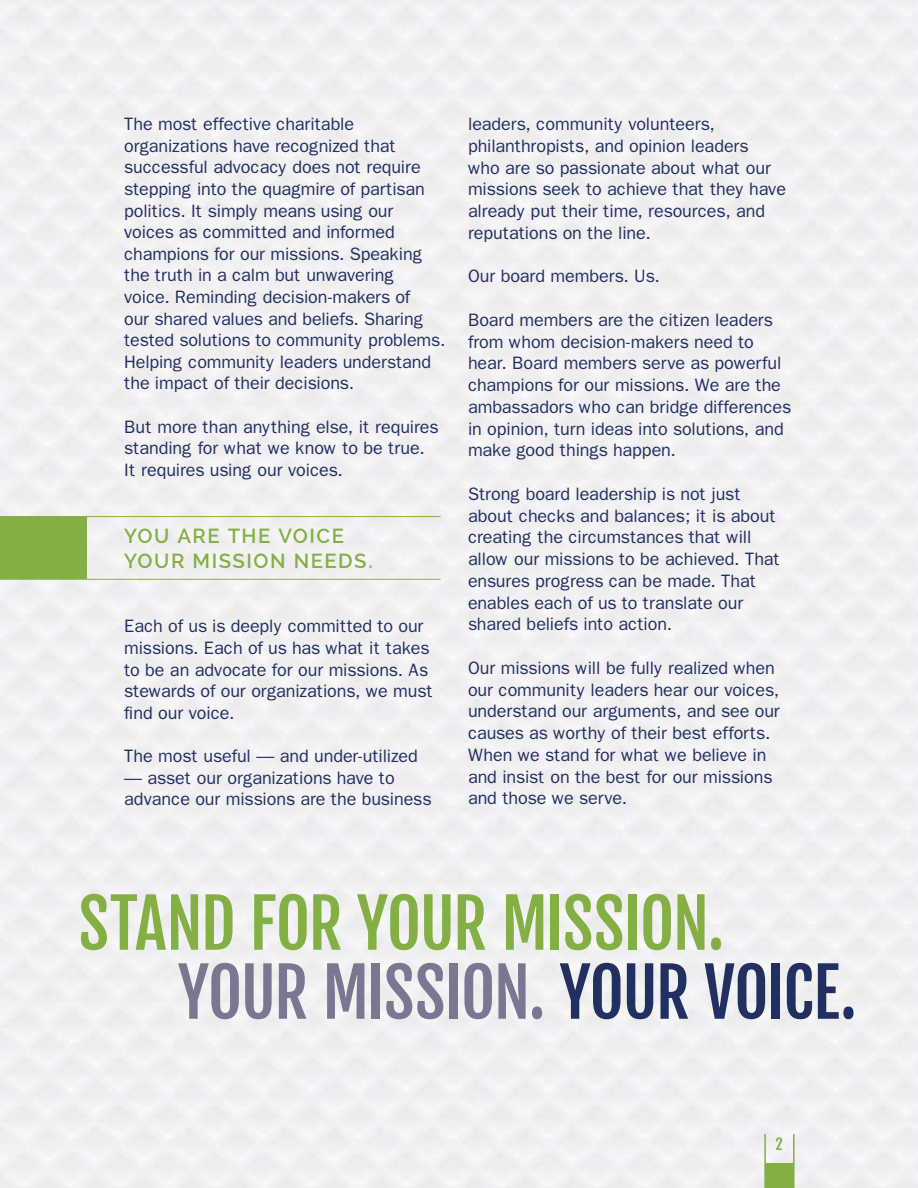
<style>
.page{position:relative;width:918px;height:1188px;background:#f1f0f2}
.page>*{position:absolute;margin:0;border:0;box-sizing:border-box;transform-origin:0 0}
.t1{font:66.45px/69px "Fjalla One";letter-spacing:-.02em;color:#84af44}
.t2{font:600 20.25px/24.3px "Raleway";letter-spacing:.075em;color:#84af44}
.t3{font:18px/21.8px "Franklin Gothic";letter-spacing:-.01em;color:#212f61}
.t4{font:15px "Fjalla One";color:#84af44}
.s1{color:#7d7693}
.s2{color:#212f61}
</style>
<div class="page">
<hr style="left:764px;top:1134px;width:2px;height:54px;background:#84af44">
<hr style="left:0;top:579px;width:441px;height:1px;background:#84af44">
<hr style="left:793px;top:1134px;width:2px;height:54px;background:#84af44">
<hr style="left:0;top:516px;width:441px;height:1px;background:#84af44">
<div style="left:0;top:516px;width:86px;height:63px;background:#84af44"></div>
<div style="left:765px;top:1163px;width:29px;height:25px;background:#84af44"></div>
<p class="t3" style="left:124px;top:113px;width:323px">The most effective charitable organizations have recognized that successful advocacy does not require stepping into the quagmire of partisan politics. It simply means using our voices as committed and informed champions for our missions. Speaking the truth in a calm but unwavering<br>voice. Reminding decision-makers of<br>our shared values and beliefs. Sharing tested solutions to community problems.<br>Helping community leaders understand the impact of their decisions.</p>
<p class="t3" style="left:124px;top:416px;width:316px">But more than anything else, it requires standing for what we know to be true.<br>It requires using our voices.</p>
<p class="t2" style="left:124px;top:524px;width:250px">YOU ARE THE VOICE<br>YOUR MISSION NEEDS.</p>
<p class="t3" style="left:124px;top:616px;width:311px">Each of us is deeply committed to our missions. Each of us has what it takes to be an advocate for our missions. As stewards of our organizations, we must find our voice.</p>
<p class="t3" style="left:124px;top:745px;width:295px">The most useful — and under-utilized</p>
<p class="t3" style="left:124px;top:767px;width:309px">— asset our organizations have to advance our missions are the business</p>
<p class="t3" style="left:468px;top:113px;width:320px">leaders, community volunteers, philanthropists, and opinion leaders<br>who are so passionate about what our missions seek to achieve that they have already put their time, resources, and reputations on the line.</p>
<p class="t3" style="left:468px;top:266px;width:193px">Our board members. Us.</p>
<p class="t3" style="left:468px;top:309px;width:325px">Board members are the citizen leaders from whom decision-makers need to hear. Board members serve as powerful champions for our missions. We are the ambassadors who can bridge differences in opinion, turn ideas into solutions, and make good things happen.</p>
<p class="t3" style="left:468px;top:483px;width:314px">Strong board leadership is not just about checks and balances; it is about creating the circumstances that will allow our missions to be achieved. That ensures progress can be made. That enables each of us to translate our shared beliefs into action.</p>
<p class="t3" style="left:468px;top:657px;width:314px">Our missions will be fully realized when our community leaders hear our voices, understand our arguments, and see our causes as worthy of their best efforts.<br>When we stand for what we believe in and insist on the best for our missions and those we serve.</p>
<h1 class="t1" style="left:178px;top:889px;width:680px;text-indent:-100px">STAND FOR YOUR MISSION.<br><span class="s1">YOUR MISSION.</span> <span class="s2">YOUR VOICE.</span></h1>
<p class="t4" style="left:775px;top:1135px;width:9px">2</p>
</div>
